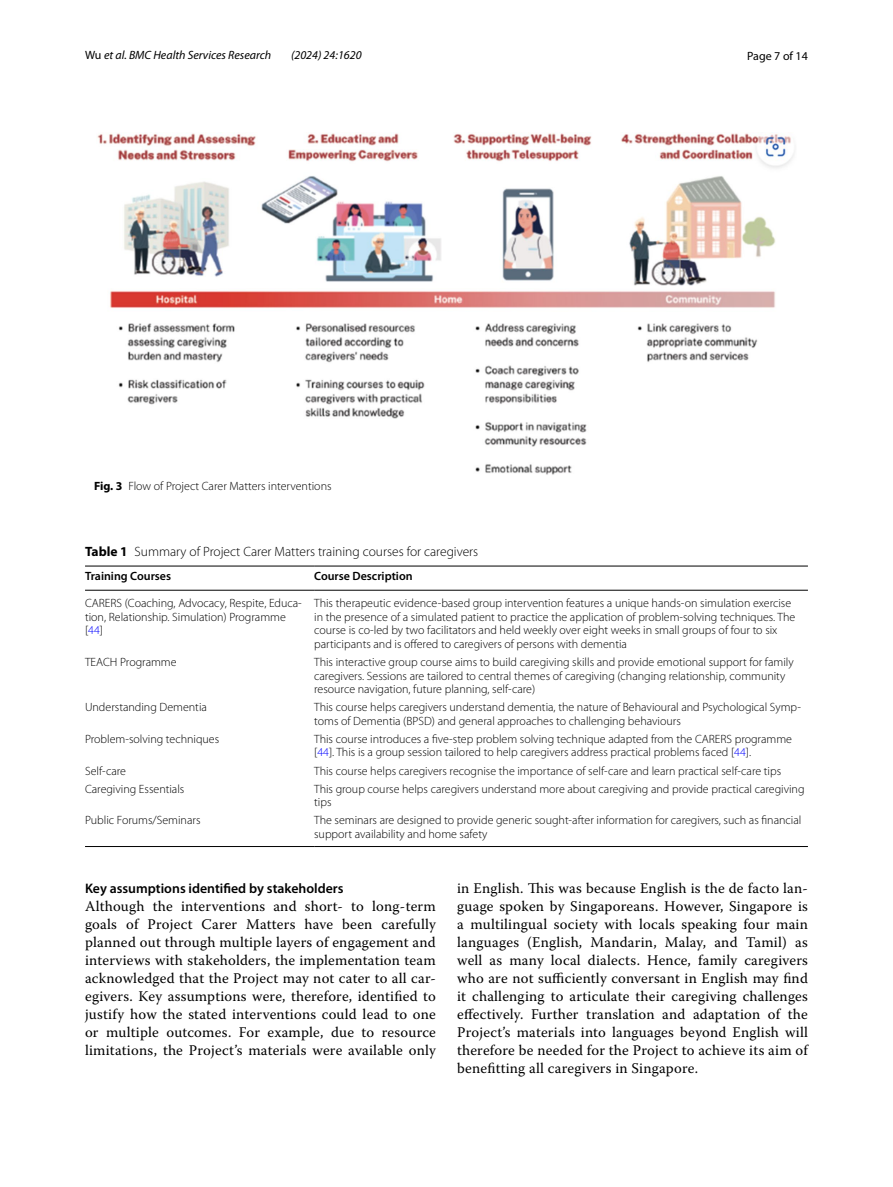
<style>
.page{position:relative;width:893px;height:1187px;background:#fff}
.page>*{position:absolute;margin:0;border:0;box-sizing:border-box;transform-origin:0 0}
.t1{font:14.7px/18px "Warnock Pro";letter-spacing:.015em;color:#000;text-align:justify}
.t2{font:600 13.8px "Myriad Pro";color:#000}
.t3{font:300 13.5px "Myriad Pro";color:#000}
.t4{font:300 12px/13.5px "Myriad Pro";color:#000}
.t5{font:italic 12px "Myriad Pro";color:#000}
.t6{font:600 12px "Myriad Pro";color:#000}
.t7{font:12px "Myriad Pro";color:#000}
.s1{font-style:normal}
.s2{font-weight:700}
.s3{color:#00f}
</style>
<div class="page">
<img style="left:97px;top:133px;width:697px;height:342px">
<hr style="left:85px;top:565px;width:229px;height:1px;background:#000">
<hr style="left:85px;top:590px;width:229px;height:1px;background:#000">
<hr style="left:314px;top:565px;width:494px;height:1px;background:#000">
<hr style="left:314px;top:590px;width:494px;height:1px;background:#000">
<hr style="left:85px;top:846px;width:229px;height:1px;background:#000">
<hr style="left:314px;top:846px;width:494px;height:1px;background:#000">
<p class="t5" style="left:85px;top:48px;width:188px"><span class="s1">Wu</span> et al. BMC Health Services Research</p>
<p class="t5" style="left:291px;top:48px;width:72px">(2024) 24:1620</p>
<p class="t7" style="left:747px;top:48px;width:62px">Page 7 of 14</p>
<p class="t4" style="left:94px;top:479px;width:239px"><span class="s2">Fig. 3</span> Flow of Project Carer Matters interventions</p>
<p class="t3" style="left:85px;top:544px;width:395px"><span class="s2">Table 1</span> Summary of Project Carer Matters training courses for caregivers</p>
<p class="t6" style="left:85px;top:568px;width:88px">Training Courses</p>
<p class="t6" style="left:314px;top:568px;width:100px">Course Description</p>
<p class="t4" style="left:85px;top:596px;width:218px">CARERS (Coaching, Advocacy, Respite, Educa&shy;tion, Relationship. Simulation) Programme [<span class="s3">44</span>]</p>
<p class="t4" style="left:314px;top:596px;width:483px">This therapeutic evidence-based group intervention features a unique hands-on simulation exercise in the presence of a simulated patient to practice the application of problem-solving techniques. The course is co-led by two facilitators and held weekly over eight weeks in small groups of four to six participants and is offered to caregivers of persons with dementia</p>
<p class="t4" style="left:85px;top:655px;width:93px">TEACH Programme</p>
<p class="t4" style="left:314px;top:655px;width:481px">This interactive group course aims to build caregiving skills and provide emotional support for family caregivers. Sessions are tailored to central themes of caregiving (changing relationship, community resource navigation, future planning, self-care)</p>
<p class="t4" style="left:85px;top:700px;width:123px">Understanding Dementia</p>
<p class="t4" style="left:314px;top:700px;width:488px">This course helps caregivers understand dementia, the nature of Behavioural and Psychological Symp&shy;toms of Dementia (BPSD) and general approaches to challenging behaviours</p>
<p class="t4" style="left:85px;top:732px;width:136px">Problem-solving techniques</p>
<p class="t4" style="left:314px;top:732px;width:479px">This course introduces a five-step problem solving technique adapted from the CARERS programme [<span class="s3">44</span>]. This is a group session tailored to help caregivers address practical problems faced [<span class="s3">44</span>].</p>
<p class="t4" style="left:85px;top:764px;width:42px">Self-care</p>
<p class="t4" style="left:314px;top:764px;width:469px">This course helps caregivers recognise the importance of self-care and learn practical self-care tips</p>
<p class="t4" style="left:85px;top:782px;width:101px">Caregiving Essentials</p>
<p class="t4" style="left:314px;top:782px;width:492px">This group course helps caregivers understand more about caregiving and provide practical caregiving tips</p>
<p class="t4" style="left:85px;top:813px;width:117px">Public Forums/Seminars</p>
<p class="t4" style="left:314px;top:813px;width:489px">The seminars are designed to provide generic sought-after information for caregivers, such as financial support availability and home safety</p>
<p class="t2" style="left:85px;top:879px;width:260px">Key assumptions identified by stakeholders</p>
<p class="t1" style="left:85px;top:896px;width:352px">Although the interventions and short- to long-term goals of Project Carer Matters have been carefully planned out through multiple layers of engagement and interviews with stakeholders, the implementation team acknowledged that the Project may not cater to all car&shy;egivers. Key assumptions were, therefore, identified to justify how the stated interventions could lead to one or multiple outcomes. For example, due to resource limitations, the Project’s materials were available only</p>
<p class="t1" style="left:457px;top:879px;width:352px">in English. This was because English is the de facto lan&shy;guage spoken by Singaporeans. However, Singapore is a multilingual society with locals speaking four main languages (English, Mandarin, Malay, and Tamil) as well as many local dialects. Hence, family caregivers who are not sufficiently conversant in English may find it challenging to articulate their caregiving challenges effectively. Further translation and adaptation of the Project’s materials into languages beyond English will therefore be needed for the Project to achieve its aim of benefitting all caregivers in Singapore.</p>
</div>
